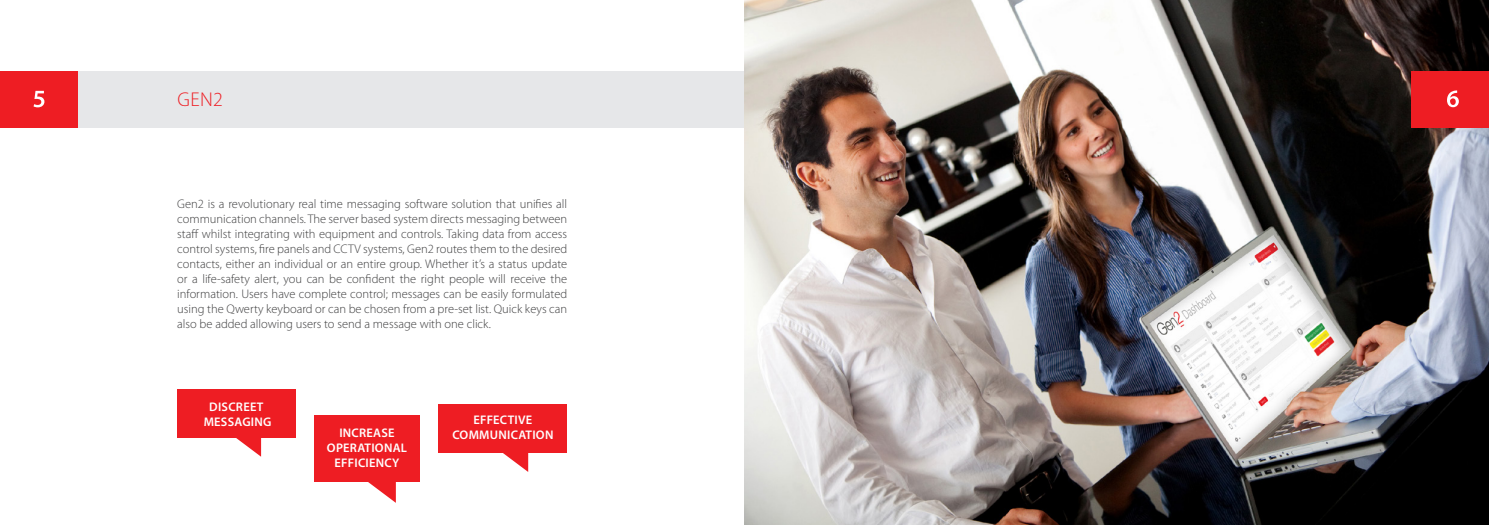
<style>
.page{position:relative;width:1489px;height:525px;background:#fff}
.page>*{position:absolute;margin:0;border:0;box-sizing:border-box;transform-origin:0 0}
.t1{font:300 20px "Myriad Pro";color:#ee1d23}
.t2{font:300 12.5px/15px "Myriad Pro";color:#3e3e3f;text-align:justify}
.t3{font:600 12.5px/15px "Myriad Pro";letter-spacing:.02em;color:#fff;text-align:center}
</style>
<div class="page">
<div style="left:0;top:71px;width:744px;height:56px;background:#e6e7e9"></div>
<div style="left:0;top:71px;width:78px;height:56px;background:#ee1d23"></div>
<img style="left:744px;top:0;width:744px;height:524px">
<div style="left:1410px;top:71px;width:78px;height:56px;background:#ee1d23"></div>
<svg style="left:34px;top:91px;width:10px;height:16px"></svg>
<svg style="left:1447px;top:90px;width:11px;height:17px"></svg>
<div style="left:314px;top:415px;width:106px;height:66px;background:#ee1d23"></div>
<div style="left:177px;top:389px;width:118px;height:48px;background:#ee1d23"></div>
<svg style="left:366px;top:481px;width:30px;height:21px"></svg>
<svg style="left:235px;top:437px;width:26px;height:19px"></svg>
<div style="left:438px;top:404px;width:129px;height:49px;background:#ee1d23"></div>
<svg style="left:503px;top:453px;width:25px;height:18px"></svg>
<p class="t1" style="left:177px;top:88px;width:47px">GEN2</p>
<p class="t2" style="left:177px;top:196px;width:391px">Gen2 is a revolutionary real time messaging software solution that unifies all communication channels. The server based system directs messaging between staff whilst integrating with equipment and controls. Taking data from access control systems, fire panels and CCTV systems, Gen2 routes them to the desired contacts, either an individual or an entire group. Whether it’s a status update or a life-safety alert, you can be confident the right people will receive the information. Users have complete control; messages can be easily formulated using the Qwerty keyboard or can be chosen from a pre-set list. Quick keys can also be added allowing users to send a message with one click.</p>
<p class="t3" style="left:204px;top:398px;width:69px">DISCREET<br>MESSAGING</p>
<p class="t3" style="left:327px;top:424px;width:82px">INCREASE<br>OPERATIONAL<br>EFFICIENCY</p>
<p class="t3" style="left:452px;top:412px;width:103px">EFFECTIVE<br>COMMUNICATION</p>
</div>
